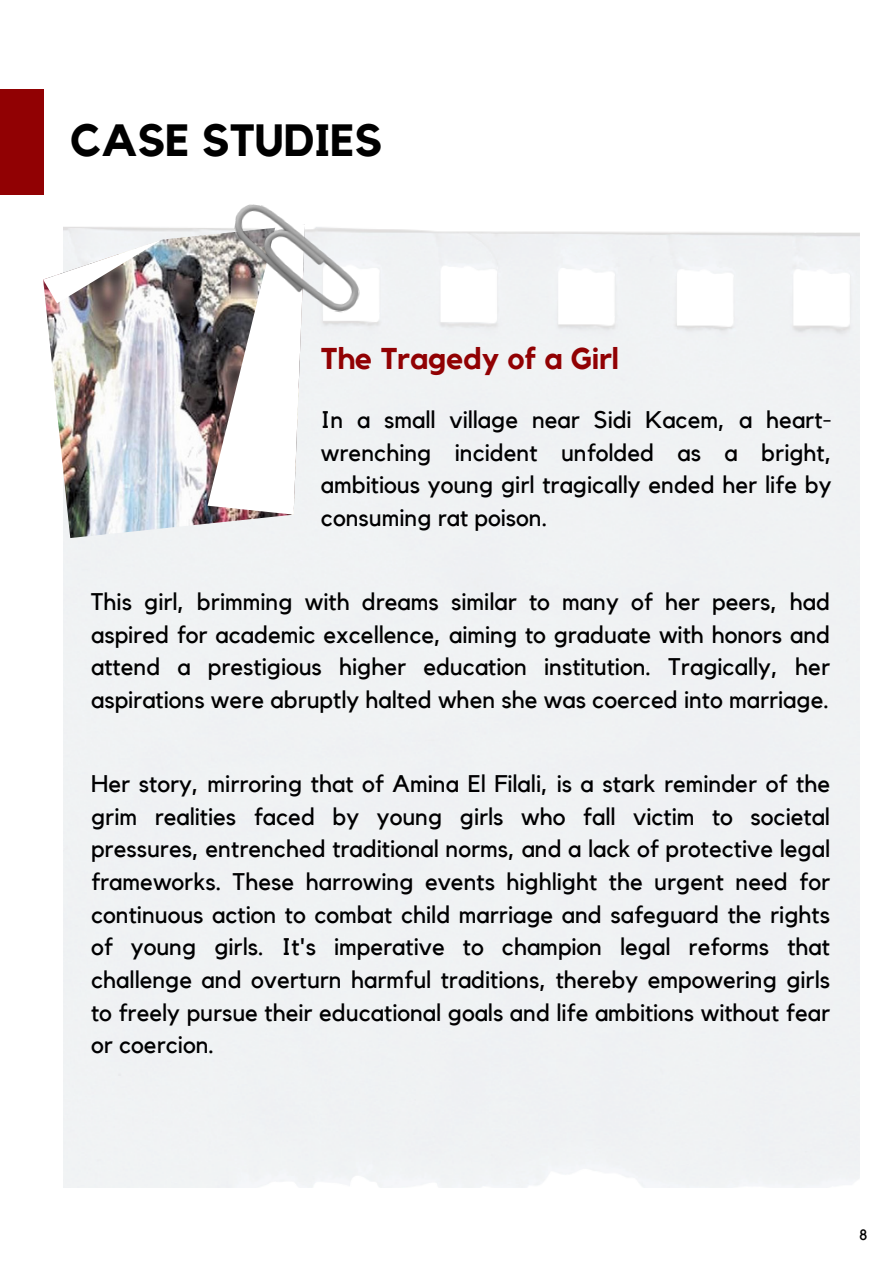
<style>
.page{position:relative;width:893px;height:1264px;background:#fff}
.page>*{position:absolute;margin:0;border:0;box-sizing:border-box;transform-origin:0 0}
.t1{font:700 45px "Kollektif";color:#000}
.t2{font:700 30px "Kollektif";color:#910103}
.t3{font:24px/32.7px "Kollektif";color:#000001;text-align:justify}
.t4{font:24px/32.7px "Kollektif";color:#000;text-align:justify}
.t5{font:15px "Kollektif";color:#000}
</style>
<div class="page">
<div style="left:0;top:89px;width:43px;height:106px;background:#910103"></div>
<img style="left:63px;top:514px;width:242px;height:24px">
<img style="left:43px;top:226px;width:262px;height:288px">
<img style="left:226px;top:204px;width:142px;height:110px">
<h1 class="t1" style="left:70px;top:119px;width:313px">CASE STUDIES</h1>
<p class="t2" style="left:321px;top:345px;width:299px">The Tragedy of a Girl</p>
<p class="t3" style="left:321px;top:404px;width:512px">In a small village near Sidi Kacem, a heart&shy;wrenching incident unfolded as a bright, ambitious young girl tragically ended her life by consuming rat poison.</p>
<p class="t4" style="left:91px;top:586px;width:740px">This girl, brimming with dreams similar to many of her peers, had aspired for academic excellence, aiming to graduate with honors and attend a prestigious higher education institution. Tragically, her aspirations were abruptly halted when she was coerced into marriage.</p>
<p class="t3" style="left:91px;top:768px;width:740px">Her story, mirroring that of Amina El Filali, is a stark reminder of the grim realities faced by young girls who fall victim to societal pressures, entrenched traditional norms, and a lack of protective legal frameworks. These harrowing events highlight the urgent need for continuous action to combat child marriage and safeguard the rights of young girls. It's imperative to champion legal reforms that challenge and overturn harmful traditions, thereby empowering girls to freely pursue their educational goals and life ambitions without fear or coercion.</p>
<p class="t5" style="left:859px;top:1227px;width:9px">8</p>
</div>
